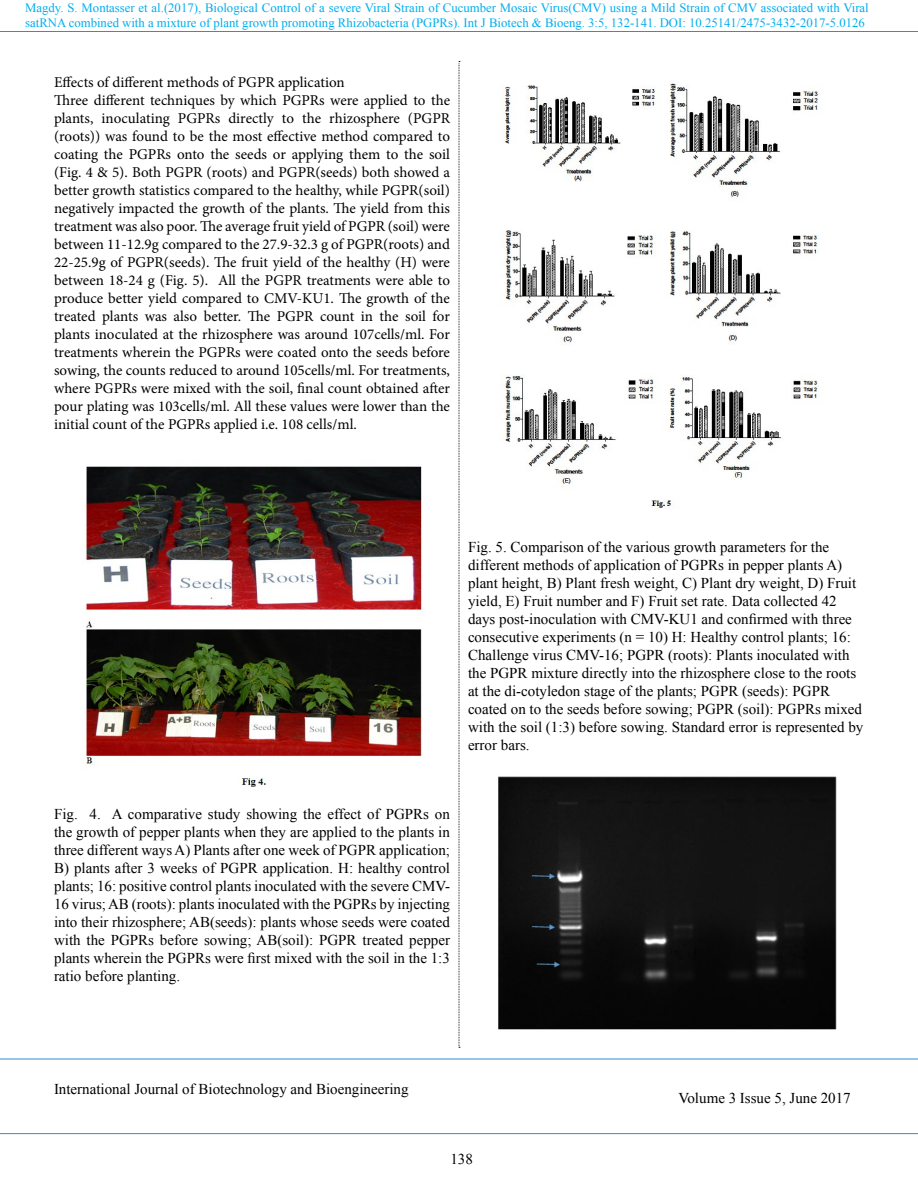
<style>
.page{position:relative;width:918px;height:1188px;background:#fff}
.page>*{position:absolute;margin:0;border:0;box-sizing:border-box;transform-origin:0 0}
.t1{font:15px/18px "Times New Roman";color:#000;text-align:justify}
.t2{font:15px/18px "Minion Pro";color:#000}
.t3{font:12.75px/15.3px "Times New Roman";color:#00aeef}
</style>
<div class="page">
<hr style="left:0;top:31px;width:918px;height:1px;background:#378bca">
<hr style="left:0;top:1059px;width:918px;height:1px;background:#378bca">
<hr style="left:0;top:1133px;width:918px;height:1px;background:#378bca">
<img style="left:84px;top:466px;width:338px;height:321px">
<img style="left:504px;top:83px;width:315px;height:425px">
<img style="left:498px;top:776px;width:339px;height:254px">
<svg style="left:459px;top:61px;width:1px;height:987px"></svg>
<p class="t3" style="left:25px;top:0;width:845px">Magdy. S. Montasser et al.(2017), Biological Control of a severe Viral Strain of Cucumber Mosaic Virus(CMV) using a Mild Strain of CMV associated with Viral satRNA combined with a mixture of plant growth promoting Rhizobacteria (PGPRs). Int J biotech &amp; bioeng. 3:5, 132-141. DOI: 10.25141/2475-3432-2017-5.0126</p>
<p class="t2" style="left:54px;top:73px;width:398px">Effects of different methods of PGPR application<br>Three different techniques by which PGPRs were applied to the plants, inoculating PGPRs directly to the rhizosphere (PGPR (roots)) was found to be the most effective method compared to coating the PGPRs onto the seeds or applying them to the soil (Fig. 4 &amp; 5). Both PGPR (roots) and PGPR(seeds) both showed a better growth statistics compared to the healthy, while PGPR(soil) negatively impacted the growth of the plants. The yield from this treatment was also poor. The average fruit yield of PGPR (soil) were between 11-12.9g compared to the 27.9-32.3 g of PGPR(roots) and 22-25.9g of PGPR(seeds). The fruit yield of the healthy (H) were between 18-24 g (Fig. 5). All the PGPR treatments were able to produce better yield compared to CMV-KU1. The growth of the treated plants was also better. The PGPR count in the soil for plants inoculated at the rhizosphere was around 107cells/ml. For treatments wherein the PGPRs were coated onto the seeds before sowing, the counts reduced to around 105cells/ml. For treatments, where PGPRs were mixed with the soil, final count obtained after pour plating was 103cells/ml. All these values were lower than the initial count of the PGPRs applied i.e. 108 cells/ml.</p>
<p class="t1" style="left:468px;top:538px;width:397px;text-align:left">Fig. 5. Comparison of the various growth parameters for the different methods of application of PGPRs in pepper plants A) plant height, B) Plant fresh weight, C) Plant dry weight, D) Fruit yield, E) Fruit number and F) Fruit set rate. Data collected 42 days post-inoculation with CMV-KU1 and confirmed with three consecutive experiments (n = 10) H: Healthy control plants; 16:<br>Challenge virus CMV-16; PGPR (roots): Plants inoculated with the PGPR mixture directly into the rhizosphere close to the roots at the di-cotyledon stage of the plants; PGPR (seeds): PGPR coated on to the seeds before sowing; PGPR (soil): PGPRs mixed with the soil (1:3) before sowing. Standard error is represented by error bars.</p>
<p class="t1" style="left:54px;top:804px;width:398px">Fig. 4. A comparative study showing the effect of PGPRs on the growth of pepper plants when they are applied to the plants in three different ways A) Plants after one week of PGPR application; B) plants after 3 weeks of PGPR application. H: healthy control plants; 16: positive control plants inoculated with the severe CMV-16 virus; AB (roots): plants inoculated with the PGPRs by injecting into their rhizosphere; AB(seeds): plants whose seeds were coated with the PGPRs before sowing; AB(soil): PGPR treated pepper plants wherein the PGPRs were first mixed with the soil in the 1:3 ratio before planting.</p>
<p class="t1" style="left:54px;top:1080px;width:356px">International Journal of Biotechnology and Bioengineering</p>
<p class="t1" style="left:679px;top:1089px;width:174px">Volume 3 Issue 5, June 2017</p>
<p class="t1" style="left:450px;top:1150px;width:24px">138</p>
</div>
